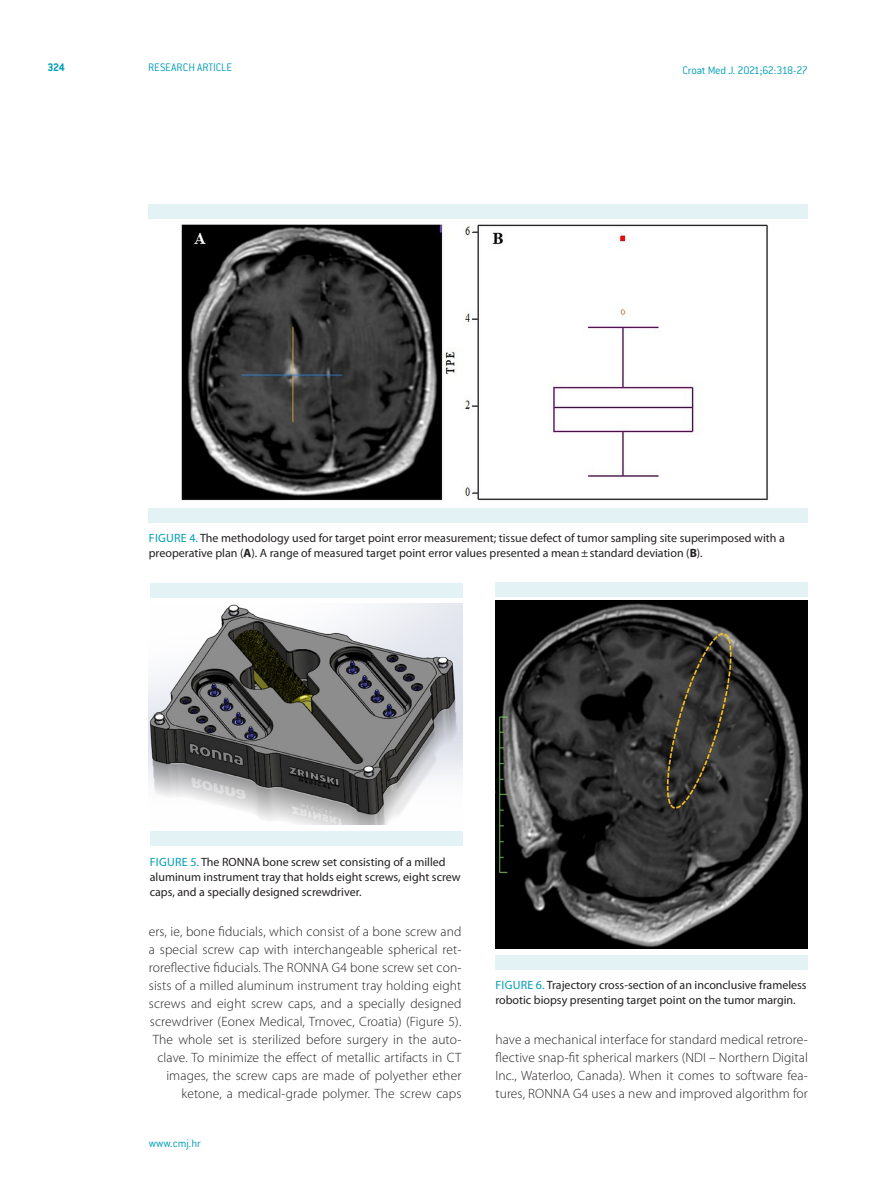
<style>
.page{position:relative;width:893px;height:1191px;background:#fff}
.page>*{position:absolute;margin:0;border:0;box-sizing:border-box;transform-origin:0 0}
.CMJ_-__body{font:300 13.5px/18px "Myriad Pro";letter-spacing:.01em;color:#231f20;text-align:right}
.CMJ_-_table_title_he{font:12px/15px "Myriad Pro";color:#231f20}
.t1{font:300 12px "ITC Conduit LTCE";letter-spacing:-.01em;color:#009fb4}
.t2{font:300 12px "ITC Conduit LTCE";letter-spacing:-.03em;color:#009fb4}
.t3{font:700 12px "ITC Conduit LTCE";color:#009fb4}
.s1{color:#009fb4}
.s2{font-weight:700}
</style>
<div class="page">
<img style="left:181px;top:225px;width:587px;height:276px">
<div style="left:149px;top:508px;width:659px;height:15px;background:#e2f2f5"></div>
<div style="left:149px;top:204px;width:659px;height:15px;background:#e2f2f5"></div>
<img style="left:149px;top:603px;width:314px;height:222px">
<div style="left:150px;top:831px;width:312px;height:15px;background:#e2f2f5"></div>
<div style="left:150px;top:583px;width:312px;height:14px;background:#e2f2f5"></div>
<img style="left:495px;top:600px;width:313px;height:349px">
<div style="left:496px;top:955px;width:312px;height:14px;background:#e2f2f5"></div>
<div style="left:496px;top:581px;width:312px;height:15px;background:#e2f2f5"></div>
<p class="t3" style="left:47px;top:60px;width:19px">324</p>
<p class="t1" style="left:148px;top:61px;width:86px">RESEARCH ARTICLE</p>
<p class="t2" style="left:682px;top:63px;width:127px">Croat Med J. 2021;62:318-27</p>
<p class="CMJ_-_table_title_he" style="left:149px;top:530px;width:637px"><span class="s1">Figure 4.</span> The methodology used for target point error measurement; tissue defect of tumor sampling site superimposed with a preoperative plan (<span class="s2">A</span>). A range of measured target point error values presented a mean±standard deviation (<span class="s2">B</span>).</p>
<p class="CMJ_-_table_title_he" style="left:150px;top:854px;width:312px"><span class="s1">Figure 5.</span> The RONNA bone screw set consisting of a milled aluminum instrument tray that holds eight screws, eight screw caps, and a specially designed screwdriver.</p>
<p class="CMJ_-__body" style="left:149px;top:922px;width:314px">ers, ie, bone fiducials, which consist of a bone screw and a special screw cap with interchangeable spherical ret&shy;roreflective fiducials. The RONNA G4 bone screw set con&shy;sists of a milled aluminum instrument tray holding eight screws and eight screw caps, and a specially designed screwdriver (Eonex Medical, Trnovec, Croatia) (Figure 5).<br>The whole set is sterilized before surgery in the auto&shy;clave. To minimize the effect of metallic artifacts in CT images, the screw caps are made of polyether ether ketone, a medical-grade polymer. The screw caps</p>
<p class="t1" style="left:149px;top:1136px;width:54px">www.cmj.hr</p>
<p class="CMJ_-_table_title_he" style="left:495px;top:977px;width:313px"><span class="s1">Figur e 6.</span> Trajectory cross-section of an inconclusive frameless robotic biopsy presenting target point on the tumor margin.</p>
<p class="CMJ_-__body" style="left:495px;top:1030px;width:314px;text-align:justify">have a mechanical interface for standard medical retrore&shy;flective snap-fit spherical markers (NDI – Northern Digital Inc., Waterloo, Canada). When it comes to software fea&shy;tures, RONNA G4 uses a new and improved algorithm for</p>
</div>
